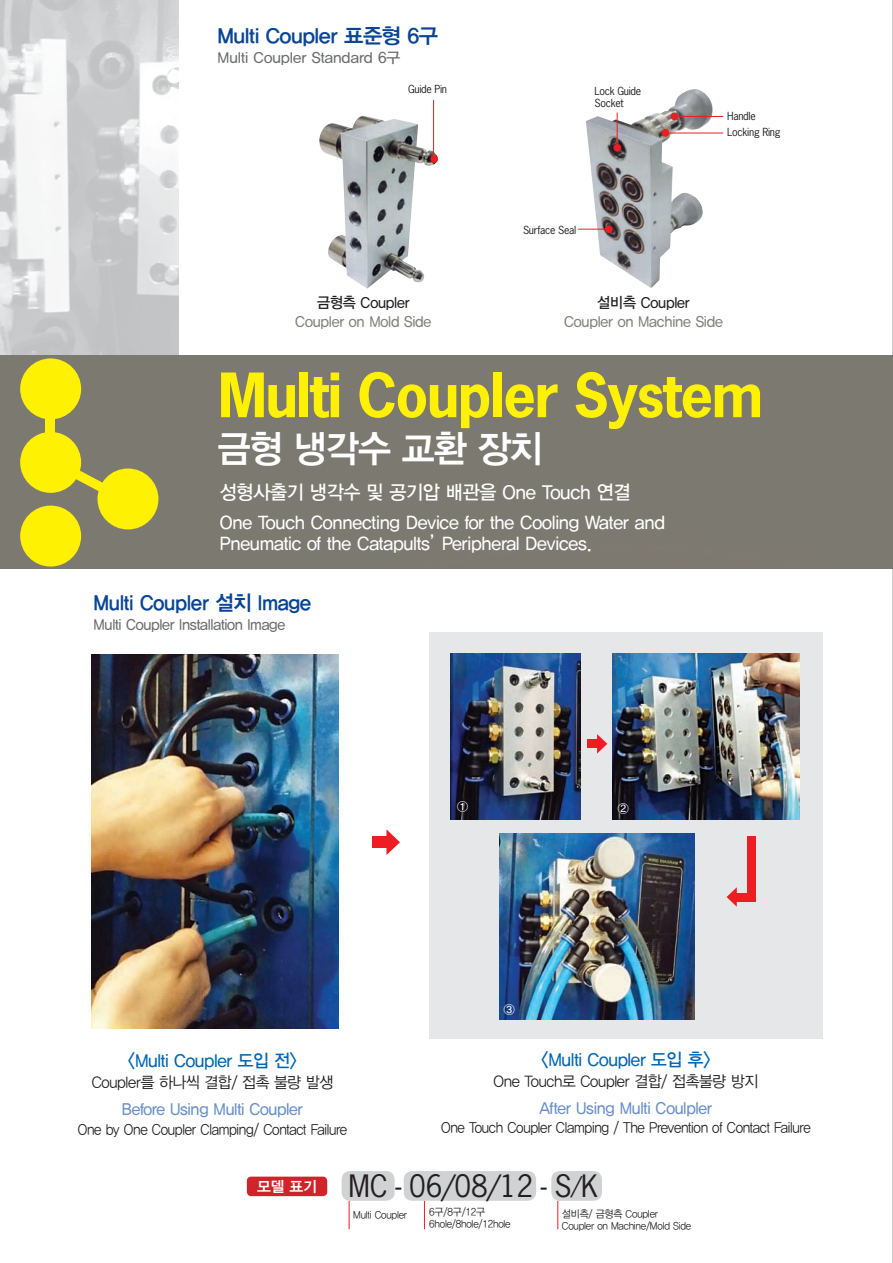
<style>
.page{position:relative;width:893px;height:1263px;background:#fff}
.page>*{position:absolute;margin:0;border:0;box-sizing:border-box;transform-origin:0 0}
.t1{font:700 57.45px "News Gothic Std";letter-spacing:-.025em;color:#fff101}
.t2{font:37.8px "YDIYGO340";letter-spacing:-.025em;color:#fff;scale:.95 1}
.t3{font:29.1px "News Gothic Std";letter-spacing:-.01em;color:#231f20}
.t4{font:21px "YDIYGO340";letter-spacing:-.02em;color:#094594;scale:.95 1}
.t5{font:21px "YDIYGO340";letter-spacing:-.02em;color:#094594}
.t6{font:19.5px "YDIYGO330";letter-spacing:-.015em;color:#fff;scale:.95 1}
.t7{font:18.75px/21px "YDIYGO330";letter-spacing:-.015em;color:#fff;scale:.95 1}
.t8{font:18px "YDIYGO330";letter-spacing:-.02em;color:#0166b3;scale:.95 1}
.t9{font:16.5px "YDIYGO330";letter-spacing:-.02em;color:#6990ca;scale:.95 1}
.t10{font:15.75px "YDIYGO320";letter-spacing:-.02em;color:#231f20;scale:.95 1}
.t11{font:15px "YDIYGO320";letter-spacing:-.02em;color:#231f20;scale:.9 1}
.t12{font:15px "YDIYGO330";letter-spacing:-.015em;color:#84827a;scale:.95 1}
.t13{font:15px "YDIYGO330";letter-spacing:-.02em;color:#6c6d70;scale:.95 1}
.t14{font:15px "YDIYGO330";color:#6c6d70}
.t15{font:15px "YDIYGO330";letter-spacing:-.015em;color:#231f20;scale:.95 1}
.t16{font:11.55px "YDIYGO330";color:#fff}
.t17{font:10.5px/12px "YDIYGO320";letter-spacing:-.02em;color:#231f20;scale:.94 1}
.t18{font:10.5px/12px "News Gothic Std";letter-spacing:-.025em;color:#231f20}
.s1{font-size:23.1px}
</style>
<div class="page">
<img style="left:0;top:0;width:178px;height:356px">
<hr style="left:892px;top:0;width:1px;height:1263px;background:#a8a9ad">
<div style="left:429px;top:633px;width:394px;height:406px;background:#e6e7e9"></div>
<div style="left:0;top:356px;width:893px;height:213px;background:#7c7971"></div>
<div style="left:20px;top:358px;width:61px;height:61px;background:#fff101;border-radius:50%"></div>
<div style="left:20px;top:432px;width:61px;height:61px;background:#fff101;border-radius:50%"></div>
<div style="left:20px;top:506px;width:61px;height:60px;background:#fff101;border-radius:50%"></div>
<div style="left:97px;top:468px;width:61px;height:61px;background:#fff101;border-radius:50%"></div>
<div style="left:46px;top:404px;width:9px;height:56px;background:#fff101"></div>
<svg style="left:62px;top:463px;width:54px;height:35px"></svg>
<img style="left:319px;top:116px;width:119px;height:173px">
<div style="left:430px;top:155px;width:8px;height:8px;background:#ee1d23;border-radius:50%"></div>
<hr style="left:433px;top:100px;width:1px;height:57px;background:#ee1d23">
<img style="left:586px;top:89px;width:129px;height:199px">
<div style="left:605px;top:225px;width:8px;height:8px;background:#ee1d23;border-radius:50%"></div>
<div style="left:613px;top:144px;width:8px;height:8px;background:#ee1d23;border-radius:50%"></div>
<div style="left:671px;top:113px;width:7px;height:7px;background:#ee1d23;border-radius:50%"></div>
<div style="left:662px;top:129px;width:7px;height:8px;background:#ee1d23;border-radius:50%"></div>
<svg style="left:578px;top:229px;width:27px;height:1px"></svg>
<hr style="left:666px;top:133px;width:57px;height:1px;background:#ee1d23">
<hr style="left:676px;top:116px;width:47px;height:1px;background:#ee1d23">
<hr style="left:617px;top:113px;width:1px;height:35px;background:#ee1d23">
<div style="left:342px;top:1171px;width:53px;height:30px;background:#d1d2d4;border-radius:9px"></div>
<div style="left:551px;top:1171px;width:51px;height:30px;background:#d1d2d4;border-radius:9px"></div>
<div style="left:404px;top:1171px;width:132px;height:30px;background:#d1d2d4;border-radius:9px"></div>
<svg style="left:349px;top:1201px;width:1px;height:28px"></svg>
<svg style="left:424px;top:1201px;width:1px;height:28px"></svg>
<svg style="left:558px;top:1201px;width:1px;height:28px"></svg>
<div style="left:247px;top:1176px;width:80px;height:20px;background:#d1232a;border-radius:4px"></div>
<img style="left:91px;top:655px;width:247px;height:373px">
<div style="left:373px;top:836px;width:18px;height:12px;background:#ee1d23"></div>
<svg style="left:386px;top:829px;width:14px;height:26px"></svg>
<img style="left:612px;top:654px;width:188px;height:165px">
<img style="left:450px;top:654px;width:131px;height:165px">
<img style="left:499px;top:833px;width:196px;height:186px">
<div style="left:587px;top:739px;width:13px;height:9px;background:#ee1d23"></div>
<svg style="left:597px;top:734px;width:10px;height:20px"></svg>
<div style="left:733px;top:892px;width:14px;height:9px;background:#ee1d23"></div>
<svg style="left:726px;top:887px;width:11px;height:20px"></svg>
<div style="left:747px;top:836px;width:9px;height:65px;background:#ee1d23"></div>
<h3 class="t5" style="left:217px;top:24px;width:222px">Multi Coupler 표준형 6구</h3>
<p class="t14" style="left:217px;top:49px;width:184px">Multi Coupler Standard 6구</p>
<p class="t18" style="left:408px;top:83px;width:41px">Guide Pin</p>
<p class="t15" style="left:317px;top:294px;width:99px">금형측 Coupler</p>
<p class="t12" style="left:295px;top:313px;width:145px">Coupler on Mold Side</p>
<p class="t18" style="left:594px;top:85px;width:48px">Lock Guide<br>Socket</p>
<p class="t18" style="left:523px;top:223px;width:55px">Surface Seal</p>
<p class="t18" style="left:727px;top:107px;width:55px;line-height:16.5px">Handle<br>Locking Ring</p>
<p class="t15" style="left:597px;top:294px;width:99px">설비측 Coupler</p>
<p class="t12" style="left:564px;top:313px;width:169px">Coupler on Machine Side</p>
<h1 class="t1" style="left:218px;top:357px;width:547px">Multi Coupler System</h1>
<h2 class="t2" style="left:218px;top:427px;width:343px">금형 냉각수 교환 장치</h2>
<h3 class="t6" style="left:220px;top:481px;width:434px">성형사출기 냉각수 및 공기압 배관을 One Touch 연결</h3>
<p class="t7" style="left:220px;top:512px;width:470px">One Touch Connecting Device for the Cooling Water and<br>Pneumatic of the Catapults’Peripheral Devices.</p>
<h3 class="t4" style="left:94px;top:591px;width:231px">Multi Coupler 설치 Image</h3>
<p class="t13" style="left:94px;top:616px;width:204px">Multi Coupler Installation Image</p>
<p class="t8" style="left:128px;top:1051px;width:180px">&lt;Multi Coupler 도입 전&gt;</p>
<p class="t10" style="left:92px;top:1074px;width:256px">Coupler를 하나씩 결합/ 접촉 불량 발생</p>
<p class="t9" style="left:122px;top:1100px;width:192px">Before Using Multi Coupler</p>
<p class="t11" style="left:78px;top:1121px;width:301px">One by One Coupler Clamping/ Contact Failure</p>
<p class="t16" style="left:457px;top:800px;width:13px">①</p>
<p class="t16" style="left:504px;top:1003px;width:13px">③</p>
<p class="t16" style="left:617px;top:802px;width:13px">②</p>
<p class="t8" style="left:541px;top:1049px;width:180px">&lt;Multi Coupler 도입 후&gt;</p>
<p class="t10" style="left:494px;top:1072px;width:280px">One Touch로 Coupler 결합/ 접촉불량 방지</p>
<p class="t9" style="left:539px;top:1098px;width:183px">After Using Multi Coulpler</p>
<p class="t11" style="left:441px;top:1119px;width:412px">One Touch Coupler Clamping / The Prevention of Contact Failure</p>
<h3 class="t3" style="left:257px;top:1167px;width:342px"><sup>모델</sup> <sup>표기</sup> MC - 06/08/12 - S<span class="s1">/</span>K</h3>
<p class="t17" style="left:429px;top:1206px;width:88px">6구/8구/12구<br>6hole/8hole/12hole</p>
<p class="t17" style="left:353px;top:1208px;width:59px">Multi Coupler</p>
<p class="t17" style="left:562px;top:1208px;width:139px">설비측/ 금형측 Coupler<br>Coupler on Machine/Mold Side</p>
</div>
